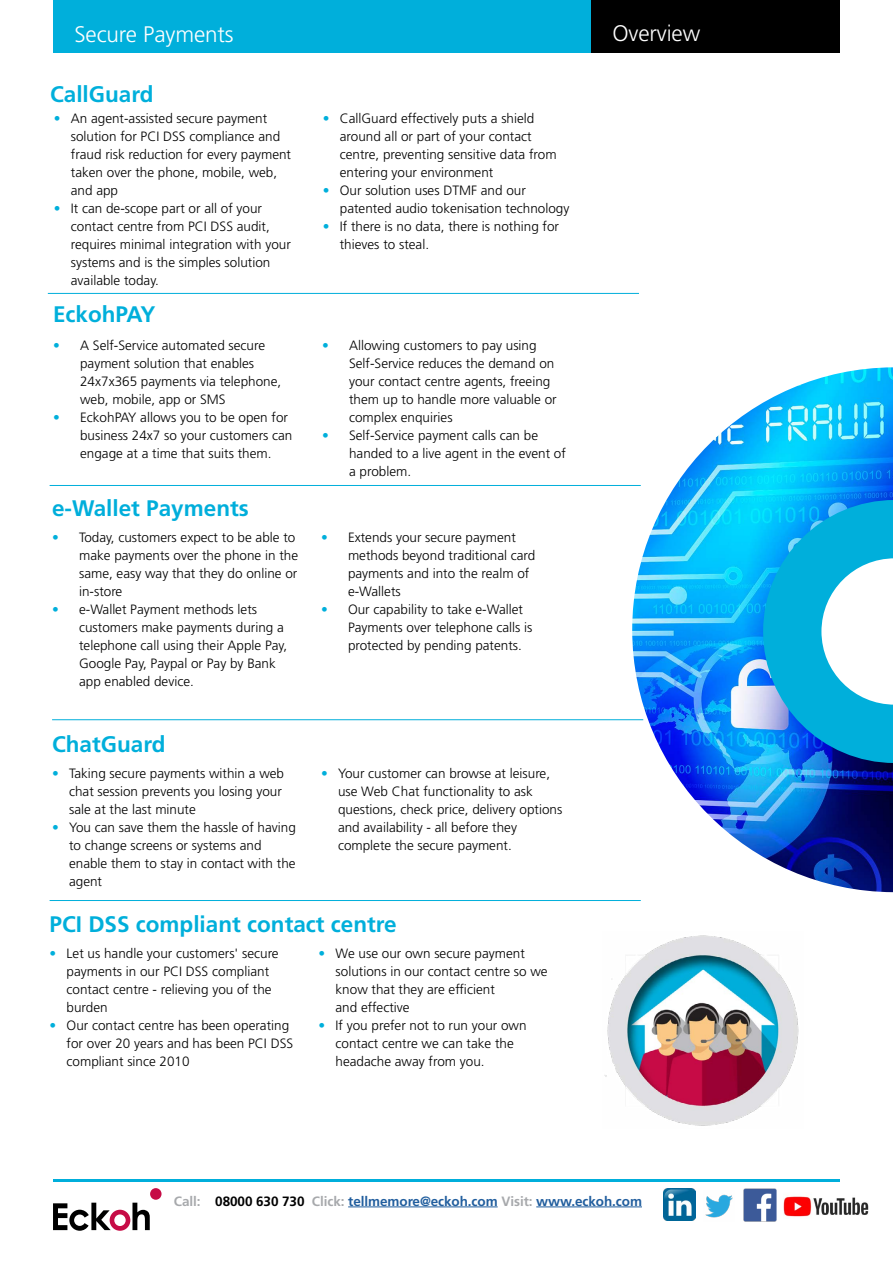
<style>
.page{position:relative;width:893px;height:1263px;background:#fff}
.page>*{position:absolute;margin:0;border:0;box-sizing:border-box;transform-origin:0 0}
.t1{font:700 22.5px "Frutiger LT Std";color:#00afdb}
.t2{font:300 22.5px "Frutiger LT Std";letter-spacing:-.005em;color:#fff}
.t3{font:700 22.5px "Frutiger LT Std";color:#00aedb}
.t4{font:300 13.5px/18px "Frutiger LT Std";color:#000}
.t5{font:700 13.5px "Frutiger LT Std";letter-spacing:-.005em;color:#215e9e}
.s1{color:#00afdb}
.s2{color:#a7a9ac}
.s3{color:#000}
</style>
<div class="page">
<div style="left:53px;top:0;width:538px;height:53px;background:#00afdb"></div>
<div style="left:591px;top:0;width:249px;height:53px;background:#000"></div>
<hr style="left:53px;top:1179px;width:786px;height:3px;background:#00aedb">
<svg style="left:53px;top:1203px;width:97px;height:28px"></svg>
<div style="left:150px;top:1188px;width:12px;height:12px;background:#c60c46;border-radius:50%"></div>
<img style="left:663px;top:1188px;width:32px;height:33px">
<img style="left:705px;top:1194px;width:28px;height:24px">
<img style="left:783px;top:1196px;width:86px;height:21px">
<img style="left:743px;top:1188px;width:33px;height:34px">
<hr style="left:348px;top:1206px;width:150px;height:1px;background:#215e9e">
<hr style="left:536px;top:1206px;width:106px;height:1px;background:#215e9e">
<img style="left:632px;top:367px;width:261px;height:525px">
<svg style="left:763px;top:500px;width:130px;height:263px"></svg>
<hr style="left:48px;top:293px;width:591px;height:1px;background:#00afdb">
<hr style="left:52px;top:719px;width:591px;height:1px;background:#00afdb">
<hr style="left:50px;top:485px;width:591px;height:1px;background:#00afdb">
<hr style="left:50px;top:900px;width:591px;height:1px;background:#00afdb">
<img style="left:604px;top:935px;width:195px;height:191px">
<h1 class="t2" style="left:74px;top:21px;width:161px">Secure Payments</h1>
<h1 class="t1" style="left:50px;top:81px;width:105px">CallGuard</h1>
<p class="t4" style="left:71px;top:109px;width:222px;text-indent:-17px"><span class="s1">•</span> An agent-assisted secure payment solution for PCI DSS compliance and fraud risk reduction for every payment taken over the phone, mobile, web, and app</p>
<p class="t4" style="left:71px;top:199px;width:222px;text-indent:-17px"><span class="s1">•</span> It can de-scope part or all of your contact centre from PCI DSS audit, requires minimal integration with your systems and is the simples solution available today.</p>
<h1 class="t1" style="left:53px;top:301px;width:104px">EckohPAY</h1>
<p class="t4" style="left:80px;top:337px;width:203px;text-indent:-27px"><span class="s1">•</span> A Self-Service automated secure payment solution that enables<br>24x7x365 payments via telephone, web, mobile, app or SMS</p>
<p class="t4" style="left:80px;top:409px;width:214px;text-indent:-27px"><span class="s1">•</span> EckohPAY allows you to be open for business 24x7 so your customers can engage at a time that suits them.</p>
<h1 class="t3" style="left:52px;top:495px;width:198px">e-Wallet Payments</h1>
<p class="t4" style="left:79px;top:528px;width:221px;text-indent:-27px"><span class="s1">•</span> Today, customers expect to be able to make payments over the phone in the same, easy way that they do online or in-store</p>
<p class="t4" style="left:79px;top:600px;width:210px;text-indent:-27px"><span class="s1">•</span> e-Wallet Payment methods lets customers make payments during a telephone call using their Apple Pay,<br>Google Pay, Paypal or Pay by Bank app enabled device.</p>
<h1 class="t1" style="left:52px;top:731px;width:115px">ChatGuard</h1>
<p class="t4" style="left:69px;top:765px;width:217px;text-indent:-17px"><span class="s1">•</span> Taking secure payments within a web chat session prevents you losing your sale at the last minute</p>
<p class="t4" style="left:69px;top:819px;width:228px;text-indent:-17px"><span class="s1">•</span> You can save them the hassle of having to change screens or systems and enable them to stay in contact with the agent</p>
<p class="t4" style="left:340px;top:109px;width:218px;text-indent:-17px"><span class="s1">•</span> CallGuard effectively puts a shield around all or part of your contact centre, preventing sensitive data from entering your environment</p>
<p class="t4" style="left:340px;top:181px;width:231px;text-indent:-17px"><span class="s1">•</span> Our solution uses DTMF and our patented audio tokenisation technology</p>
<p class="t4" style="left:340px;top:217px;width:221px;text-indent:-17px"><span class="s1">•</span> If there is no data, there is nothing for thieves to steal.</p>
<p class="t4" style="left:349px;top:337px;width:209px;text-indent:-27px"><span class="s1">•</span> Allowing customers to pay using<br>Self-Service reduces the demand on your contact centre agents, freeing them up to handle more valuable or complex enquiries</p>
<p class="t4" style="left:349px;top:427px;width:218px;text-indent:-27px"><span class="s1">•</span> Self-Service payment calls can be handed to a live agent in the event of a problem.</p>
<p class="t4" style="left:348px;top:528px;width:189px;text-indent:-27px"><span class="s1">•</span> Extends your secure payment methods beyond traditional card payments and into the realm of e-Wallets</p>
<p class="t4" style="left:348px;top:600px;width:186px;text-indent:-27px"><span class="s1">•</span> Our capability to take e-Wallet<br>Payments over telephone calls is protected by pending patents.</p>
<p class="t4" style="left:338px;top:765px;width:226px;text-indent:-17px"><span class="s1">•</span> Your customer can browse at leisure, use Web Chat functionality to ask questions, check price, delivery options and availability - all before they complete the secure payment.</p>
<h1 class="t1" style="left:50px;top:911px;width:349px">PCI DSS compliant contact centre</h1>
<p class="t4" style="left:67px;top:945px;width:214px;text-indent:-17px"><span class="s1">•</span> Let us handle your customers' secure payments in our PCI DSS compliant contact centre - relieving you of the burden</p>
<p class="t4" style="left:67px;top:1017px;width:228px;text-indent:-17px"><span class="s1">•</span> Our contact centre has been operating for over 20 years and has been PCI DSS compliant since 2010</p>
<p class="t4" style="left:336px;top:945px;width:214px;text-indent:-17px"><span class="s1">•</span> We use our own secure payment solutions in our contact centre so we know that they are efficient<br>and effective</p>
<p class="t4" style="left:336px;top:1017px;width:193px;text-indent:-17px"><span class="s1">•</span> If you prefer not to run your own contact centre we can take the headache away from you.</p>
<h1 class="t2" style="left:612px;top:21px;width:89px">Overview</h1>
<p class="t5" style="left:174px;top:1193px;width:470px"><span class="s2">Call:</span> <span class="s3">08000 630 730</span> <span class="s2">Click:</span> tellmemore@eckoh.com <span class="s2">Visit:</span> www.eckoh.com</p>
</div>
